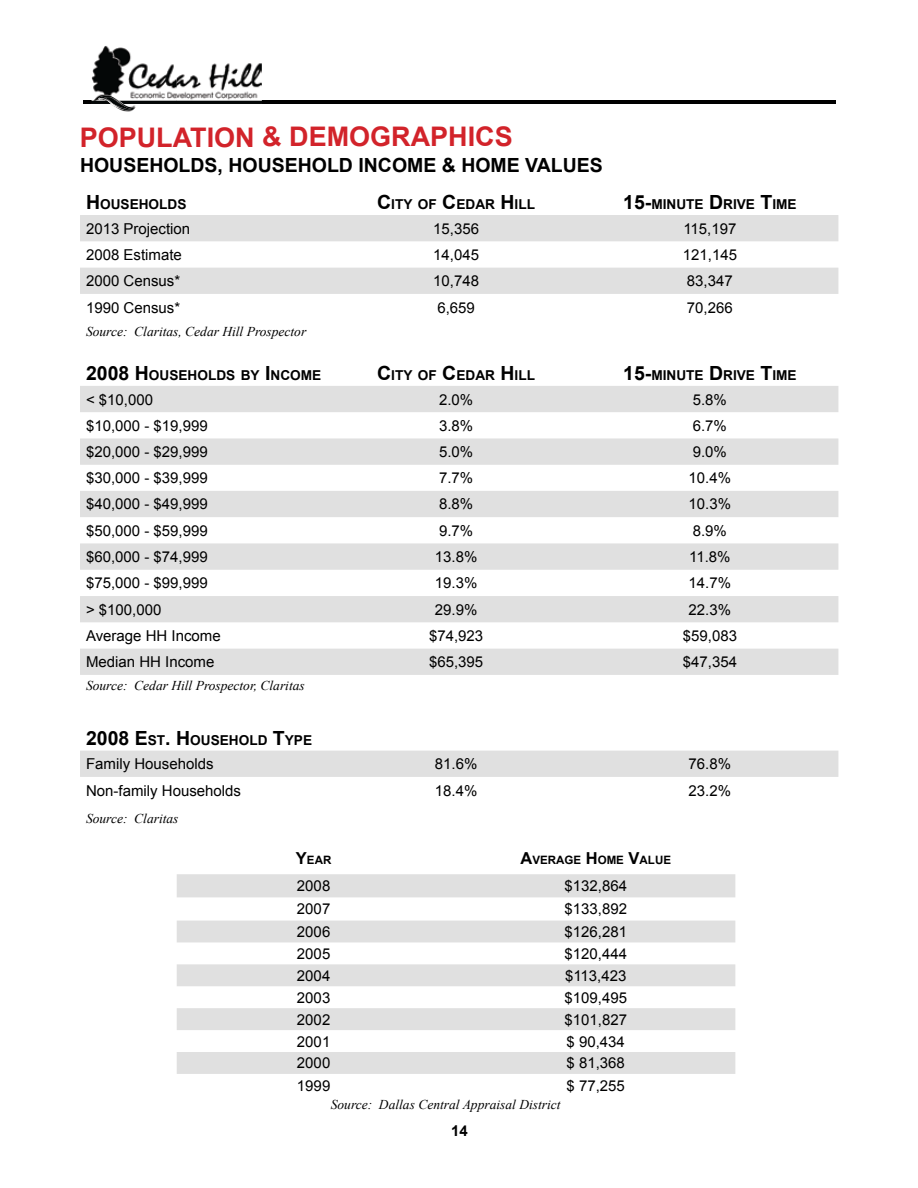
<style>
.page{position:relative;width:918px;height:1188px;background:#fff}
.page>*{position:absolute;margin:0;border:0;box-sizing:border-box;transform-origin:0 0}
.t1{font:700 27px "Arial";color:#d2232a}
.t2{font:700 19.5px "Arial";color:#000}
.t3{font:15px "Arial";color:#000}
.t4{font:700 15px "Arial";color:#000}
.t5{font:700 13.65px "Arial";color:#000}
.t6{font:italic 13.5px "Times New Roman";color:#000}
.t7{font:700 11.55px "Arial";color:#000}
.s1{font-size:19.5px}
.s2{font-size:16.5px}
</style>
<div class="page">
<hr style="left:83px;top:101px;width:753px;height:3px;background:#000">
<img style="left:92px;top:46px;width:170px;height:55px">
<img style="left:92px;top:103px;width:170px;height:1px">
<svg style="left:98px;top:94px;width:39px;height:18px"></svg>
<svg style="left:80px;top:215px;width:758px;height:562px"></svg>
<div style="left:80px;top:649px;width:758px;height:26px;background:#e0e0e0"></div>
<svg style="left:177px;top:874px;width:558px;height:200px;fill:#e0e0e0"></svg>
<h1 class="t1" style="left:80px;top:119px;width:434px">POPULATION &amp; DEMOGRAPHICS</h1>
<h2 class="t2" style="left:80px;top:152px;width:524px">HOUSEHOLDS, HOUSEHOLD INCOME &amp; HOME VALUES</h2>
<p class="t5" style="left:86px;top:195px;width:102px"><span class="s1">H</span>OUSEHOLDS</p>
<p class="t5" style="left:377px;top:195px;width:159px"><span class="s1">C</span>ITY OF <span class="s1">C</span>EDAR <span class="s1">H</span>ILL</p>
<p class="t5" style="left:623px;top:195px;width:175px"><span class="s1">15-</span>MINUTE <span class="s1">D</span>RIVE <span class="s1">T</span>IME</p>
<p class="t3" style="left:86px;top:219px;width:106px">2013 Projection</p>
<p class="t3" style="left:433px;top:219px;width:47px">15,356</p>
<p class="t3" style="left:683px;top:219px;width:55px">115,197</p>
<p class="t3" style="left:86px;top:245px;width:97px">2008 Estimate</p>
<p class="t3" style="left:433px;top:245px;width:47px">14,045</p>
<p class="t3" style="left:683px;top:245px;width:56px">121,145</p>
<p class="t3" style="left:86px;top:271px;width:96px">2000 Census*</p>
<p class="t3" style="left:433px;top:271px;width:47px">10,748</p>
<p class="t3" style="left:687px;top:271px;width:47px">83,347</p>
<p class="t3" style="left:86px;top:297px;width:96px">1990 Census*</p>
<p class="t3" style="left:437px;top:297px;width:39px">6,659</p>
<p class="t3" style="left:687px;top:297px;width:47px">70,266</p>
<p class="t6" style="left:86px;top:322px;width:222px">Source: Claritas, Cedar Hill Prospector</p>
<p class="t5" style="left:86px;top:366px;width:237px"><span class="s1">2008 H</span>OUSEHOLDS BY <span class="s1">I</span>NCOME</p>
<p class="t5" style="left:377px;top:366px;width:159px"><span class="s1">C</span>ITY OF <span class="s1">C</span>EDAR <span class="s1">H</span>ILL</p>
<p class="t5" style="left:623px;top:366px;width:175px"><span class="s1">15-</span>MINUTE <span class="s1">D</span>RIVE <span class="s1">T</span>IME</p>
<p class="t3" style="left:86px;top:389px;width:69px">&lt; $10,000</p>
<p class="t3" style="left:439px;top:389px;width:36px">2.0%</p>
<p class="t3" style="left:693px;top:389px;width:36px">5.8%</p>
<p class="t3" style="left:86px;top:416px;width:123px">$10,000 - $19,999</p>
<p class="t3" style="left:439px;top:416px;width:36px">3.8%</p>
<p class="t3" style="left:693px;top:416px;width:36px">6.7%</p>
<p class="t3" style="left:86px;top:442px;width:123px">$20,000 - $29,999</p>
<p class="t3" style="left:439px;top:442px;width:36px">5.0%</p>
<p class="t3" style="left:693px;top:442px;width:36px">9.0%</p>
<p class="t3" style="left:86px;top:468px;width:123px">$30,000 - $39,999</p>
<p class="t3" style="left:439px;top:468px;width:36px">7.7%</p>
<p class="t3" style="left:689px;top:468px;width:44px">10.4%</p>
<p class="t3" style="left:86px;top:494px;width:123px">$40,000 - $49,999</p>
<p class="t3" style="left:439px;top:494px;width:36px">8.8%</p>
<p class="t3" style="left:689px;top:494px;width:44px">10.3%</p>
<p class="t3" style="left:86px;top:521px;width:123px">$50,000 - $59,999</p>
<p class="t3" style="left:439px;top:521px;width:36px">9.7%</p>
<p class="t3" style="left:693px;top:521px;width:36px">8.9%</p>
<p class="t3" style="left:86px;top:547px;width:123px">$60,000 - $74,999</p>
<p class="t3" style="left:435px;top:547px;width:44px">13.8%</p>
<p class="t3" style="left:689px;top:547px;width:43px">11.8%</p>
<p class="t3" style="left:86px;top:573px;width:123px">$75,000 - $99,999</p>
<p class="t3" style="left:435px;top:573px;width:44px">19.3%</p>
<p class="t3" style="left:689px;top:573px;width:44px">14.7%</p>
<p class="t3" style="left:86px;top:600px;width:77px">&gt; $100,000</p>
<p class="t3" style="left:435px;top:600px;width:44px">29.9%</p>
<p class="t3" style="left:689px;top:600px;width:44px">22.3%</p>
<p class="t3" style="left:86px;top:626px;width:136px">Average HH Income</p>
<p class="t3" style="left:429px;top:626px;width:56px">$74,923</p>
<p class="t3" style="left:683px;top:626px;width:56px">$59,083</p>
<p class="t3" style="left:86px;top:652px;width:130px">Median HH Income</p>
<p class="t3" style="left:429px;top:652px;width:56px">$65,395</p>
<p class="t3" style="left:683px;top:652px;width:56px">$47,354</p>
<p class="t6" style="left:86px;top:676px;width:220px">Source: Cedar Hill Prospector, Claritas</p>
<p class="t5" style="left:86px;top:731px;width:228px"><span class="s1">2008 E</span>ST<span class="s1">. H</span>OUSEHOLD <span class="s1">T</span>YPE</p>
<p class="t3" style="left:86px;top:754px;width:129px">Family Households</p>
<p class="t3" style="left:435px;top:754px;width:44px">81.6%</p>
<p class="t3" style="left:689px;top:754px;width:44px">76.8%</p>
<p class="t3" style="left:86px;top:780px;width:157px">Non-family Households</p>
<p class="t3" style="left:435px;top:780px;width:44px">18.4%</p>
<p class="t3" style="left:689px;top:780px;width:44px">23.2%</p>
<p class="t6" style="left:86px;top:810px;width:94px">Source: Claritas</p>
<p class="t7" style="left:296px;top:852px;width:37px"><span class="s2">Y</span>EAR</p>
<p class="t7" style="left:521px;top:852px;width:152px"><span class="s2">A</span>VERAGE <span class="s2">H</span>OME <span class="s2">V</span>ALUE</p>
<p class="t3" style="left:297px;top:876px;width:35px">2008</p>
<p class="t3" style="left:565px;top:876px;width:64px">$132,864</p>
<p class="t3" style="left:297px;top:899px;width:35px">2007</p>
<p class="t3" style="left:565px;top:899px;width:64px">$133,892</p>
<p class="t3" style="left:297px;top:922px;width:35px">2006</p>
<p class="t3" style="left:565px;top:922px;width:64px">$126,281</p>
<p class="t3" style="left:297px;top:944px;width:35px">2005</p>
<p class="t3" style="left:565px;top:944px;width:64px">$120,444</p>
<p class="t3" style="left:297px;top:966px;width:35px">2004</p>
<p class="t3" style="left:565px;top:966px;width:63px">$113,423</p>
<p class="t3" style="left:297px;top:988px;width:35px">2003</p>
<p class="t3" style="left:565px;top:988px;width:64px">$109,495</p>
<p class="t3" style="left:297px;top:1010px;width:35px">2002</p>
<p class="t3" style="left:565px;top:1010px;width:64px">$101,827</p>
<p class="t3" style="left:297px;top:1031px;width:35px">2001</p>
<p class="t3" style="left:567px;top:1031px;width:60px">$ 90,434</p>
<p class="t3" style="left:297px;top:1053px;width:35px">2000</p>
<p class="t3" style="left:567px;top:1053px;width:60px">$ 81,368</p>
<p class="t3" style="left:297px;top:1076px;width:35px">1999</p>
<p class="t3" style="left:567px;top:1076px;width:60px">$ 77,255</p>
<p class="t6" style="left:331px;top:1095px;width:231px">Source: Dallas Central Appraisal District</p>
<p class="t4" style="left:451px;top:1121px;width:18px">14</p>
</div>
